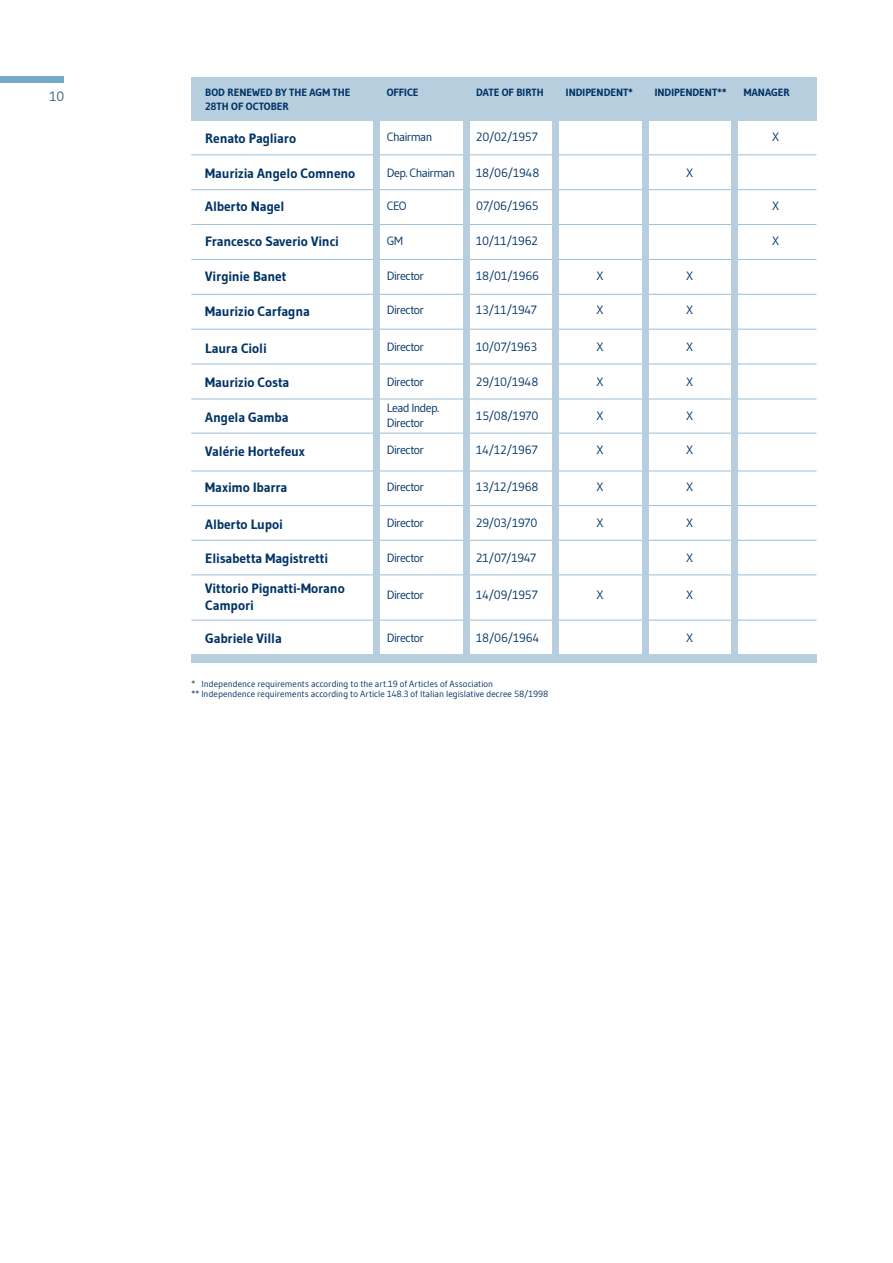
<style>
.page{position:relative;width:893px;height:1263px;background:#fff}
.page>*{position:absolute;margin:0;border:0;box-sizing:border-box;transform-origin:0 0}
.t1{font:700 13.5px/16.5px "Gudea";letter-spacing:-.01em;color:#036}
.t2{font:13.5px "Gudea";color:#335c85}
.t3{font:12px/15px "Gudea";letter-spacing:-.035em;color:#036}
.t4{font:12px "Gudea";letter-spacing:-.055em;color:#036}
.t5{font:700 10.5px/13.5px "Gudea";letter-spacing:-.005em;color:#036}
.NOTE_box{font:9px "Gudea";color:#036}
</style>
<div class="page">
<div style="left:0;top:77px;width:64px;height:6px;background:#73aac5"></div>
<hr style="left:191px;top:540px;width:625px;height:1px;background:#9cbed4">
<hr style="left:191px;top:620px;width:625px;height:1px;background:#9cbed4">
<hr style="left:191px;top:505px;width:625px;height:1px;background:#9cbed4">
<hr style="left:191px;top:471px;width:625px;height:1px;background:#9cbed4">
<hr style="left:191px;top:575px;width:625px;height:1px;background:#9cbed4">
<hr style="left:191px;top:433px;width:625px;height:1px;background:#9cbed4">
<hr style="left:191px;top:399px;width:625px;height:1px;background:#9cbed4">
<div style="left:191px;top:654px;width:625px;height:9px;background:#b6cede"></div>
<hr style="left:191px;top:189px;width:625px;height:1px;background:#9cbed4">
<hr style="left:191px;top:154px;width:625px;height:1px;background:#9cbed4">
<hr style="left:191px;top:224px;width:625px;height:1px;background:#9cbed4">
<hr style="left:191px;top:294px;width:625px;height:1px;background:#9cbed4">
<hr style="left:191px;top:364px;width:625px;height:1px;background:#9cbed4">
<hr style="left:191px;top:259px;width:625px;height:1px;background:#9cbed4">
<hr style="left:191px;top:329px;width:625px;height:1px;background:#9cbed4">
<div style="left:191px;top:77px;width:625px;height:44px;background:#b6cede"></div>
<div style="left:463px;top:97px;width:7px;height:564px;background:#b6cede"></div>
<div style="left:642px;top:97px;width:7px;height:564px;background:#b6cede"></div>
<div style="left:552px;top:97px;width:7px;height:564px;background:#b6cede"></div>
<div style="left:373px;top:97px;width:7px;height:564px;background:#b6cede"></div>
<div style="left:731px;top:97px;width:7px;height:564px;background:#b6cede"></div>
<p class="t2" style="left:49px;top:88px;width:16px">10</p>
<p class="t5" style="left:205px;top:86px;width:147px">BOD RENEWED BY THE AGM THE<br>28TH OF OCTOBER</p>
<p class="t5" style="left:387px;top:86px;width:33px">OFFICE</p>
<p class="t5" style="left:476px;top:86px;width:69px">DATE OF BIRTH</p>
<p class="t5" style="left:566px;top:86px;width:69px">INDIPENDENT*</p>
<p class="t5" style="left:655px;top:86px;width:73px">INDIPENDENT**</p>
<p class="t5" style="left:744px;top:86px;width:47px">MANAGER</p>
<p class="t1" style="left:205px;top:130px;width:92px">Renato Pagliaro</p>
<p class="t4" style="left:387px;top:130px;width:47px">Chairman</p>
<p class="t3" style="left:476px;top:129px;width:63px">20/02/1957</p>
<p class="t3" style="left:772px;top:129px;width:9px">X</p>
<p class="t1" style="left:205px;top:165px;width:152px">Maurizia Angelo Comneno</p>
<p class="t1" style="left:205px;top:198px;width:81px">Alberto Nagel</p>
<p class="t3" style="left:476px;top:165px;width:65px">18/06/1948</p>
<p class="t3" style="left:686px;top:165px;width:9px">X</p>
<p class="t3" style="left:476px;top:198px;width:64px">07/06/1965</p>
<p class="t3" style="left:387px;top:165px;width:70px">Dep. Chairman</p>
<p class="t3" style="left:387px;top:198px;width:21px">CEO</p>
<p class="t3" style="left:772px;top:198px;width:9px">X</p>
<p class="t1" style="left:205px;top:233px;width:135px">Francesco Saverio Vinci</p>
<p class="t3" style="left:387px;top:233px;width:18px">GM</p>
<p class="t3" style="left:476px;top:233px;width:63px">10/11/1962</p>
<p class="t3" style="left:772px;top:233px;width:9px">X</p>
<p class="t1" style="left:205px;top:268px;width:83px">Virginie Banet</p>
<p class="t3" style="left:387px;top:268px;width:39px">Director</p>
<p class="t3" style="left:476px;top:268px;width:64px">18/01/1966</p>
<p class="t3" style="left:596px;top:268px;width:9px">X</p>
<p class="t3" style="left:686px;top:268px;width:9px">X</p>
<p class="t1" style="left:205px;top:303px;width:106px">Maurizio Carfagna</p>
<p class="t3" style="left:387px;top:303px;width:39px">Director</p>
<p class="t3" style="left:476px;top:303px;width:62px">13/11/1947</p>
<p class="t3" style="left:596px;top:303px;width:9px">X</p>
<p class="t3" style="left:686px;top:303px;width:9px">X</p>
<p class="t1" style="left:205px;top:339px;width:63px">Laura Cioli</p>
<p class="t3" style="left:387px;top:339px;width:39px">Director</p>
<p class="t3" style="left:476px;top:339px;width:62px">10/07/1963</p>
<p class="t3" style="left:596px;top:339px;width:9px">X</p>
<p class="t3" style="left:686px;top:339px;width:9px">X</p>
<p class="t1" style="left:205px;top:374px;width:86px">Maurizio Costa</p>
<p class="t3" style="left:387px;top:374px;width:39px">Director</p>
<p class="t3" style="left:476px;top:374px;width:64px">29/10/1948</p>
<p class="t3" style="left:596px;top:374px;width:9px">X</p>
<p class="t3" style="left:686px;top:374px;width:9px">X</p>
<p class="t1" style="left:205px;top:409px;width:85px">Angela Gamba</p>
<p class="t3" style="left:387px;top:401px;width:54px">Lead Indep.<br>Director</p>
<p class="t3" style="left:476px;top:408px;width:64px">15/08/1970</p>
<p class="t3" style="left:686px;top:408px;width:9px">X</p>
<p class="t3" style="left:596px;top:408px;width:9px">X</p>
<p class="t1" style="left:205px;top:443px;width:101px">Valérie Hortefeux</p>
<p class="t3" style="left:387px;top:442px;width:39px">Director</p>
<p class="t3" style="left:476px;top:442px;width:63px">14/12/1967</p>
<p class="t3" style="left:596px;top:442px;width:9px">X</p>
<p class="t3" style="left:686px;top:442px;width:9px">X</p>
<p class="t1" style="left:205px;top:479px;width:84px">Maximo Ibarra</p>
<p class="t3" style="left:387px;top:479px;width:39px">Director</p>
<p class="t3" style="left:476px;top:479px;width:64px">13/12/1968</p>
<p class="t3" style="left:686px;top:479px;width:9px">X</p>
<p class="t3" style="left:596px;top:479px;width:9px">X</p>
<p class="t1" style="left:205px;top:516px;width:79px">Alberto Lupoi</p>
<p class="t3" style="left:387px;top:515px;width:39px">Director</p>
<p class="t3" style="left:476px;top:515px;width:63px">29/03/1970</p>
<p class="t3" style="left:596px;top:515px;width:9px">X</p>
<p class="t3" style="left:686px;top:515px;width:9px">X</p>
<p class="t1" style="left:205px;top:550px;width:124px">Elisabetta Magistretti</p>
<p class="t3" style="left:387px;top:550px;width:39px">Director</p>
<p class="t3" style="left:476px;top:550px;width:62px">21/07/1947</p>
<p class="t3" style="left:686px;top:550px;width:9px">X</p>
<p class="t1" style="left:205px;top:580px;width:141px">Vittorio Pignatti-Morano<br>Campori</p>
<p class="t3" style="left:387px;top:587px;width:39px">Director</p>
<p class="t3" style="left:476px;top:587px;width:63px">14/09/1957</p>
<p class="t3" style="left:596px;top:587px;width:9px">X</p>
<p class="t3" style="left:686px;top:587px;width:9px">X</p>
<p class="t1" style="left:205px;top:630px;width:78px">Gabriele Villa</p>
<p class="t3" style="left:387px;top:630px;width:39px">Director</p>
<p class="t3" style="left:476px;top:630px;width:65px">18/06/1964</p>
<p class="t3" style="left:686px;top:630px;width:9px">X</p>
<p class="NOTE_box" style="left:191px;top:678px;width:303px">* Independence requirements according to the art.19 of Articles of Association</p>
<p class="NOTE_box" style="left:191px;top:688px;width:359px">** Independence requirements according to Article 148.3 of Italian legislative decree 58/1998</p>
</div>
